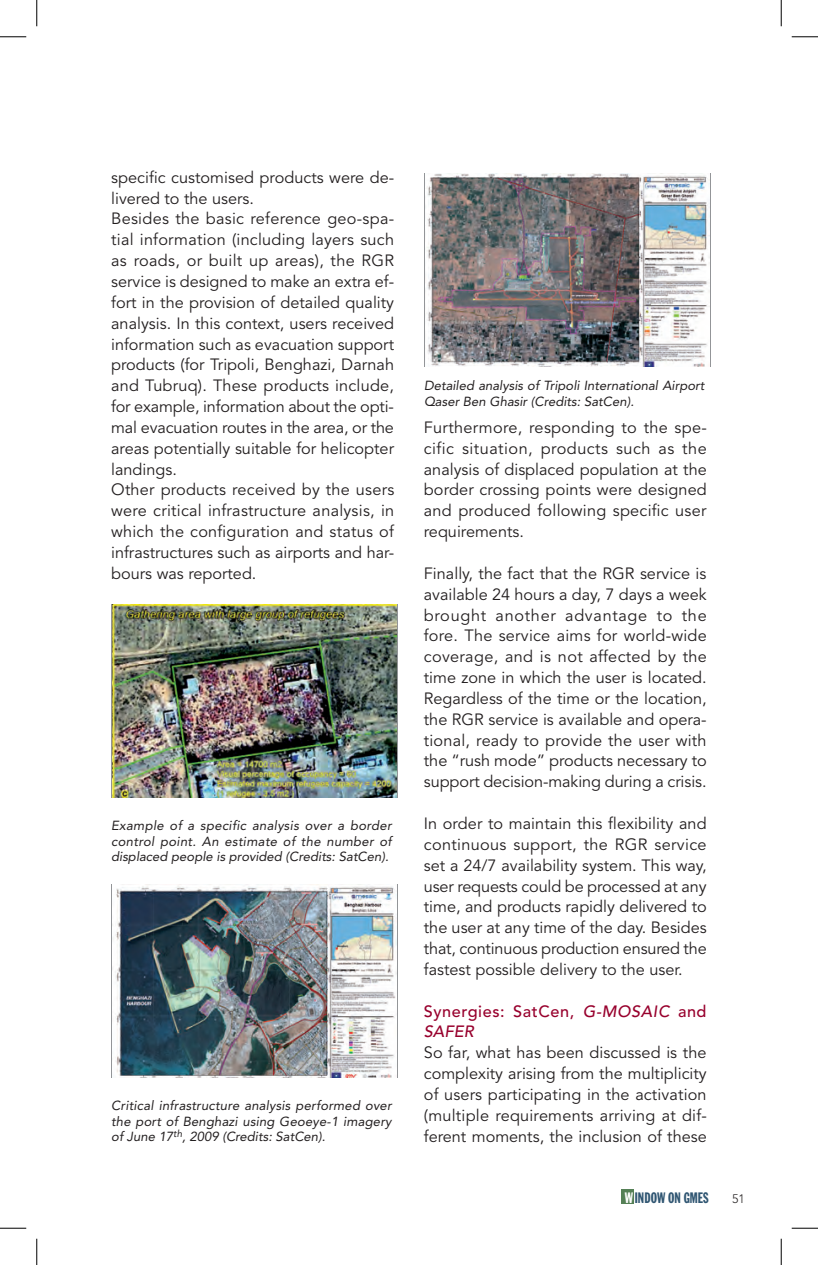
<style>
.page{position:relative;width:818px;height:1265px;background:#fff}
.page>*{position:absolute;margin:0;border:0;box-sizing:border-box;transform-origin:0 0}
.t1{font:16.28px/20.8px "Avenir LT Std";color:#231f20;text-align:justify}
.t2{font:500 16.28px/20.8px "Avenir LT Std";color:#98012d}
.t3{font:14.88px "Franklin Gothic Std Extra Cond";color:#305672}
.t4{font:italic 13.12px/15.8px "Avenir LT Std";color:#231f20;text-align:justify}
.t5{font:300 12.25px "Avenir LT Std";color:#231f20}
.s1{font-style:italic}
.s2{color:#fff}
</style>
<div class="page">
<div style="left:621px;top:1188px;width:13px;height:14px;background:#558056"></div>
<img style="left:112px;top:604px;width:284px;height:193px">
<img style="left:112px;top:884px;width:284px;height:193px">
<img style="left:425px;top:173px;width:284px;height:193px">
<svg style="left:0;top:36px;width:26px;height:1px"></svg>
<svg style="left:791px;top:36px;width:27px;height:1px"></svg>
<svg style="left:0;top:1227px;width:26px;height:1px"></svg>
<svg style="left:791px;top:1227px;width:27px;height:1px"></svg>
<svg style="left:36px;top:0;width:1px;height:26px"></svg>
<svg style="left:36px;top:1238px;width:1px;height:26px"></svg>
<svg style="left:781px;top:0;width:1px;height:26px"></svg>
<svg style="left:781px;top:1238px;width:1px;height:26px"></svg>
<p class="t1" style="left:111px;top:167px;width:284px;text-align:left">specific customised products were de&shy;livered to the users.<br>Besides the basic reference geo-spa&shy;tial information (including layers such as roads, or built up areas), the RGR service is designed to make an extra ef&shy;fort in the provision of detailed quality analysis. In this context, users received information such as evacuation support products (for Tripoli, Benghazi, Darnah and Tubruq). These products include, for example, information about the opti&shy;mal evacuation routes in the area, or the areas potentially suitable for helicopter landings.<br>Other products received by the users were critical infrastructure analysis, in which the configuration and status of infrastructures such as airports and har&shy;bours was reported.</p>
<p class="t4" style="left:111px;top:817px;width:282px">Example of a specific analysis over a border control point. An estimate of the number of displaced people is provided (Credits: SatCen).</p>
<p class="t4" style="left:111px;top:1097px;width:282px">Critical infrastructure analysis performed over the port of Benghazi using Geoeye-1 imagery of June 17<sup>th</sup>, 2009 (Credits: SatCen).</p>
<p class="t4" style="left:424px;top:378px;width:282px">Detailed analysis of Tripoli International Airport<br>Qaser Ben Ghasir (Credits: SatCen).</p>
<p class="t1" style="left:424px;top:417px;width:284px">Furthermore, responding to the spe&shy;cific situation, products such as the analysis of displaced population at the border crossing points were designed and produced following specific user requirements.</p>
<p class="t1" style="left:424px;top:563px;width:284px">Finally, the fact that the RGR service is available 24 hours a day, 7 days a week brought another advantage to the fore. The service aims for world-wide coverage, and is not affected by the time zone in which the user is located.<br>Regardless of the time or the location, the RGR service is available and opera&shy;tional, ready to provide the user with the “rush mode” products necessary to support decision-making during a crisis.</p>
<p class="t1" style="left:424px;top:813px;width:284px">In order to maintain this flexibility and continuous support, the RGR service set a 24/7 availability system. This way, user requests could be processed at any time, and products rapidly delivered to the user at any time of the day. Besides that, continuous production ensured the fastest possible delivery to the user.</p>
<p class="t2" style="left:424px;top:1000px;width:284px">Synergies: SatCen, <span class="s1">G-MOSAIC</span> and<br><span class="s1">SAFER</span></p>
<p class="t1" style="left:424px;top:1042px;width:284px">So far, what has been discussed is the complexity arising from the multiplicity of users participating in the activation (multiple requirements arriving at dif&shy;ferent moments, the inclusion of these</p>
<p class="t3" style="left:625px;top:1189px;width:85px"><span class="s2">W</span> INDOW ON GMES</p>
<p class="t5" style="left:732px;top:1191px;width:14px">51</p>
</div>
